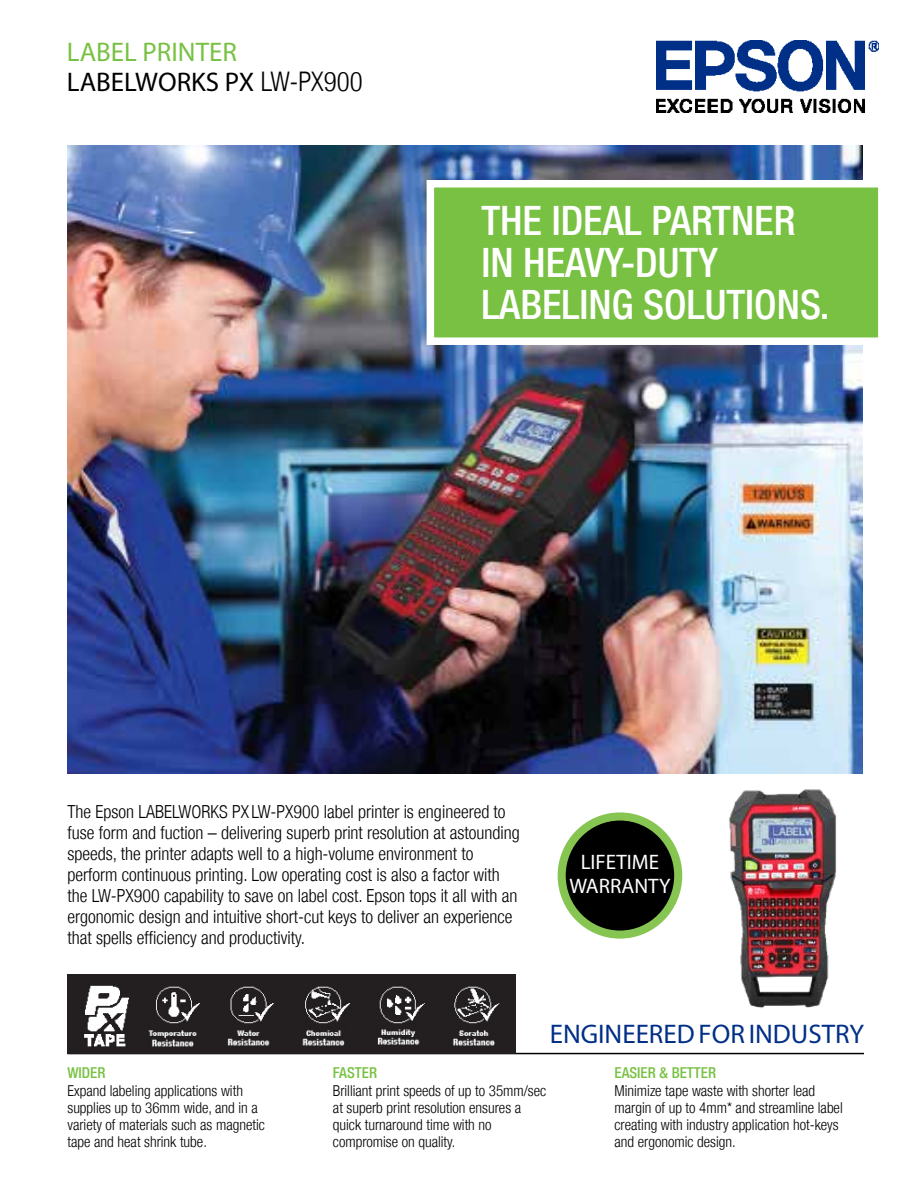
<style>
.page{position:relative;width:918px;height:1188px;background:#fff}
.page>*{position:absolute;margin:0;border:0;box-sizing:border-box;transform-origin:0 0}
.t1{font:500 condensed 40.5px/42px "Helvetica Neue LT";color:#fff}
.t2{font:27px/30px "Myriad Pro";color:#78c143}
.t3{font:27px "Myriad Pro";color:#002f87}
.t4{font:21px/24.3px "Myriad Pro";color:#fff;text-align:center}
.t5{font:300 condensed 18px/21px "Helvetica Neue LT";color:#000}
.t6{font:300 condensed 15px/17.2px "Helvetica Neue LT";color:#000}
.t7{font:500 condensed 15px "Helvetica Neue LT";color:#78c143}
.s1{color:#000}
.s2{font-family:"Helvetica Neue LT";font-weight:300;font-stretch:condensed;color:#000}
</style>
<div class="page">
<img style="left:67px;top:146px;width:796px;height:628px">
<div style="left:430px;top:184px;width:452px;height:157px;background:#78c143"></div>
<div style="left:427px;top:180px;width:459px;height:165px;border:8px solid #fff"></div>
<img style="left:696px;top:768px;width:167px;height:240px">
<img style="left:657px;top:41px;width:221px;height:71px">
<hr style="left:68px;top:1053px;width:796px;height:1px;background:#000">
<img style="left:68px;top:974px;width:448px;height:80px">
<div style="left:562px;top:816px;width:116px;height:119px;background:#000;border-radius:50%"></div>
<div style="left:558px;top:812px;width:124px;height:127px;border:8px solid #86c552;border-radius:50%"></div>
<h2 class="t2" style="left:67px;top:36px;width:297px">LABEL PRINTER<br><span class="s1">LABELWORKS PX</span> <span class="s2">LW-PX900</span></h2>
<h1 class="t1" style="left:481px;top:199px;width:350px">THE IDEAL PARTNER<br>IN HEAVY-DUTY<br>LABELING SOLUTIONS.</h1>
<p class="t5" style="left:67px;top:801px;width:454px">The Epson LABELWORKS PX LW-PX900 label printer is engineered to fuse form and fuction – delivering superb print resolution at astounding speeds, the printer adapts well to a high-volume environment to perform continuous printing. Low operating cost is also a factor with the LW-PX900 capability to save on label cost. Epson tops it all with an ergonomic design and intuitive short-cut keys to deliver an experience that spells efficiency and productivity.</p>
<p class="t4" style="left:569px;top:849px;width:103px">LIFETIME<br>WARRANTY</p>
<h2 class="t3" style="left:550px;top:1017px;width:316px">ENGINEERED FOR INDUSTRY</h2>
<p class="t7" style="left:68px;top:1064px;width:40px">WIDER</p>
<p class="t6" style="left:68px;top:1081px;width:199px">Expand labeling applications with supplies up to 36mm wide, and in a variety of materials such as magnetic tape and heat shrink tube.</p>
<p class="t7" style="left:333px;top:1064px;width:46px">FASTER</p>
<p class="t6" style="left:333px;top:1081px;width:215px">Brilliant print speeds of up to 35mm/sec at superb print resolution ensures a quick turnaround time with no compromise on quality.</p>
<p class="t7" style="left:615px;top:1064px;width:103px">EASIER &amp; BETTER</p>
<p class="t6" style="left:615px;top:1081px;width:230px">Minimize tape waste with shorter lead margin of up to 4mm* and streamline label creating with industry application hot-keys and ergonomic design.</p>
</div>
